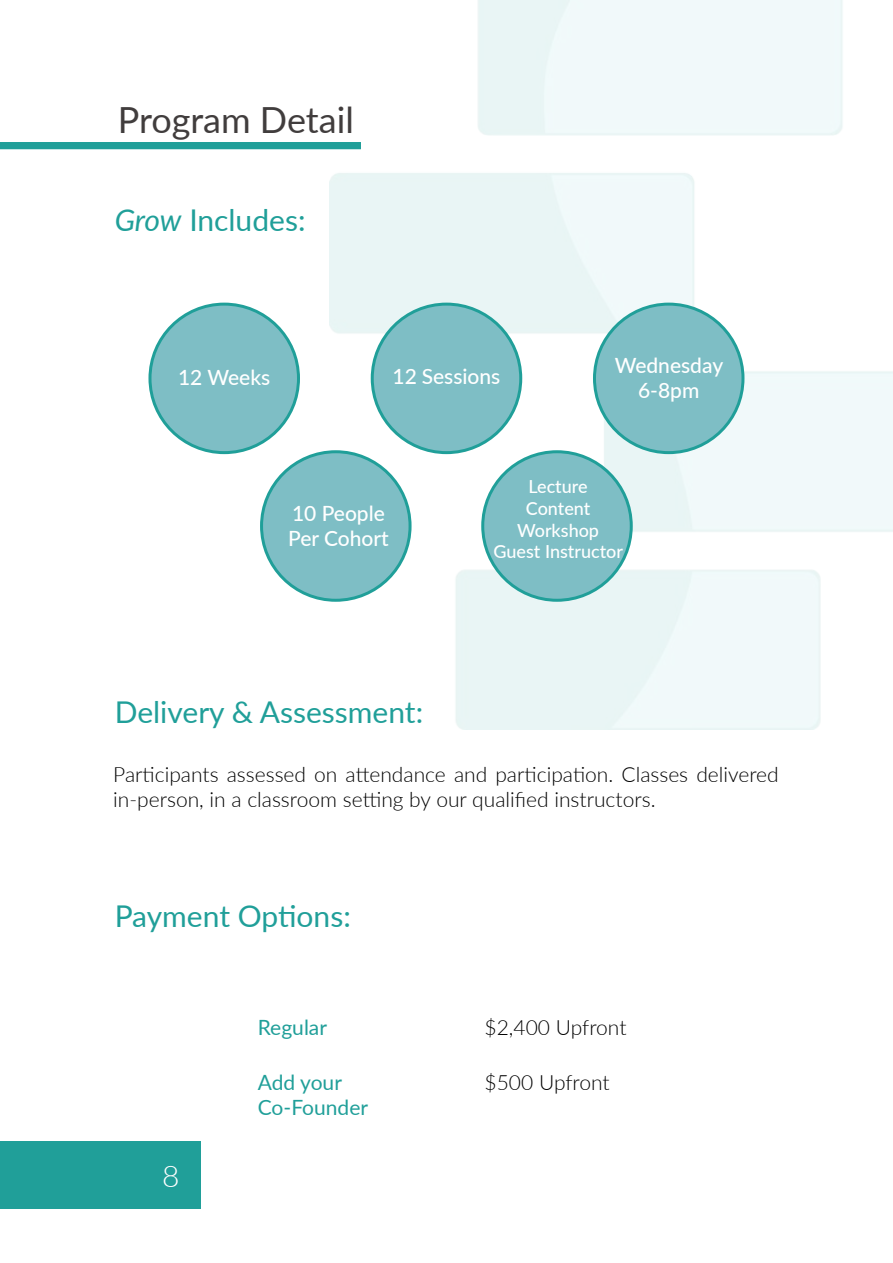
<style>
.page{position:relative;width:893px;height:1263px;background:#fff}
.page>*{position:absolute;margin:0;border:0;box-sizing:border-box;transform-origin:0 0}
.t1{font:36px "Lato";letter-spacing:-.005em;color:#413d3d}
.t2{font:30px "Lato";color:#209f99}
.t3{font:300 30px "Lato";color:#fff}
.t4{font:300 21px/25.2px "Lato";color:#000}
.t5{font:500 21px/25.2px "Lato";color:#fff}
.t6{font:21px/25.2px "Lato";color:#209f99}
.t7{font:500 18px/21.6px "Lato";color:#fff;text-align:center}
.s1{font-style:italic}
</style>
<div class="page">
<div style="left:1px;top:1142px;width:200px;height:67px;background:#209f99"></div>
<img style="left:329px;top:0;width:564px;height:729px">
<hr style="left:114px;top:0;width:2px;height:1263px;background:#00aeef">
<hr style="left:778px;top:0;width:1px;height:1263px;background:#00aeef">
<div style="left:372px;top:304px;width:149px;height:149px;background:#7ebec5;border-radius:50%"></div>
<div style="left:371px;top:303px;width:151px;height:151px;border:3px solid #209f99;border-radius:50%"></div>
<div style="left:262px;top:452px;width:148px;height:148px;background:#7ebec5;border-radius:50%"></div>
<div style="left:260px;top:450px;width:152px;height:152px;border:3px solid #209f99;border-radius:50%"></div>
<div style="left:594px;top:304px;width:149px;height:149px;background:#7ebec5;border-radius:50%"></div>
<div style="left:593px;top:303px;width:151px;height:151px;border:3px solid #209f99;border-radius:50%"></div>
<div style="left:150px;top:304px;width:148px;height:149px;background:#7ebec5;border-radius:50%"></div>
<div style="left:148px;top:303px;width:152px;height:151px;border:3px solid #209f99;border-radius:50%"></div>
<div style="left:483px;top:452px;width:148px;height:148px;background:#7ebec5;border-radius:50%"></div>
<div style="left:481px;top:450px;width:152px;height:152px;border:3px solid #209f99;border-radius:50%"></div>
<div style="left:0;top:142px;width:361px;height:7px;background:#209f99"></div>
<h1 class="t1" style="left:118px;top:94px;width:238px">Program Detail</h1>
<h2 class="t2" style="left:115px;top:198px;width:192px"><span class="s1">Grow</span> Includes:</h2>
<p class="t5" style="left:178px;top:364px;width:94px">12 Weeks</p>
<p class="t5" style="left:392px;top:363px;width:109px">12 Sessions</p>
<p class="t5" style="left:615px;top:352px;width:110px;text-align:center">Wednesday<br>6-8pm</p>
<p class="t5" style="left:288px;top:499px;width:102px">10 People<br>Per Cohort</p>
<h2 class="t2" style="left:115px;top:690px;width:310px">Delivery &amp; Assessment:</h2>
<p class="t7" style="left:494px;top:475px;width:131px">Lecture<br>Content<br>Workshop<br>Guest Instructor</p>
<p class="t4" style="left:113px;top:761px;width:667px">Participants assessed on attendance and participation. Classes delivered in-person, in a classroom setting by our qualified instructors.</p>
<h2 class="t2" style="left:115px;top:894px;width:238px">Payment Options:</h2>
<h2 class="t3" style="left:162px;top:1155px;width:19px">8</h2>
<p class="t6" style="left:258px;top:1014px;width:71px">Regular</p>
<p class="t6" style="left:258px;top:1069px;width:112px">Add your<br>Co-Founder</p>
<p class="t4" style="left:485px;top:1014px;width:143px">$2,400 Upfront</p>
<p class="t4" style="left:485px;top:1069px;width:127px">$500 Upfront</p>
</div>
